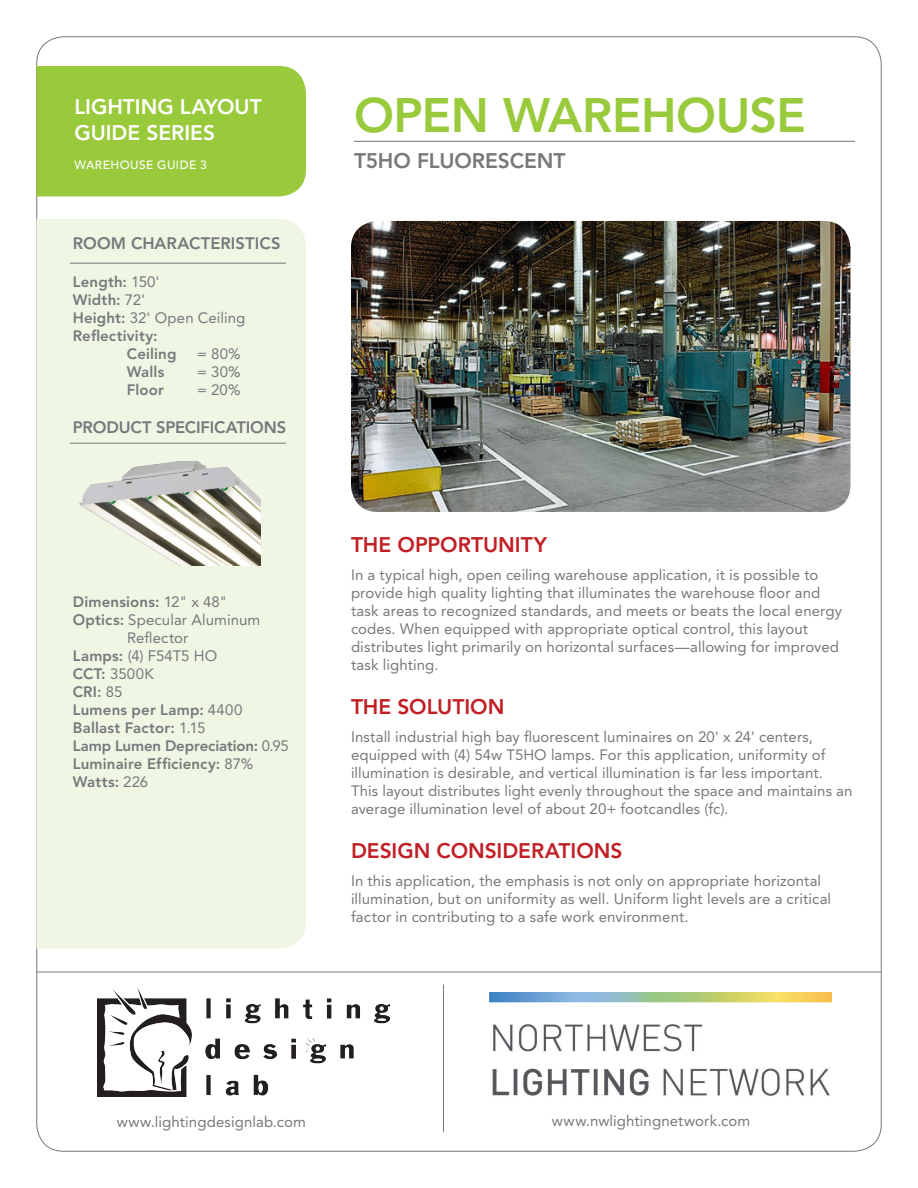
<style>
.page{position:relative;width:918px;height:1188px;background:#fff}
.page>*{position:absolute;margin:0;border:0;box-sizing:border-box;transform-origin:0 0}
.Heading{font:800 48px "Avenir LT Std";letter-spacing:-.01em;color:#99ca3b}
.Subhead{font:800 21px "Avenir LT Std";letter-spacing:-.005em;color:#c02025}
.Subhead-2{font:800 21px/25.5px "Avenir LT Std";letter-spacing:-.005em;color:#fff}
.Subhead-3{font:800 21px "Avenir LT Std";letter-spacing:-.005em;color:#76787b}
.Side_Info_Heading{font:800 16.5px "Avenir LT Std";letter-spacing:-.005em;color:#76787b}
.body_copy{font:15px/18px "Avenir LT Std";letter-spacing:.005em;color:#76787b}
.Side_Info_Copy{font:800 15px "Avenir LT Std";letter-spacing:.01em;color:#76787b}
.Side_Info_Copy-2{font:15px "Avenir LT Std";letter-spacing:.005em;color:#76787b}
.Side_Info_Copy-3{font:800 15px "Avenir LT Std";letter-spacing:-.01em;color:#76787b}
.Side_Info_Copy-4{font:500 12px "Avenir LT";letter-spacing:.035em;color:#fff}
.s1{font-weight:400}
.s2{font-weight:800}
</style>
<div class="page">
<div style="left:36px;top:219px;width:270px;height:730px;background:#f0f6e4"></div>
<div style="left:36px;top:66px;width:270px;height:130px;background:#99ca3b"></div>
<hr style="left:354px;top:141px;width:501px;height:1px;background:#76787b">
<hr style="left:36px;top:972px;width:846px;height:1px;background:#76787b">
<img style="left:351px;top:221px;width:499px;height:291px">
<hr style="left:70px;top:263px;width:216px;height:1px;background:#76787b">
<hr style="left:70px;top:443px;width:216px;height:1px;background:#76787b">
<img style="left:79px;top:461px;width:182px;height:105px">
<hr style="left:443px;top:985px;width:1px;height:147px;background:#76787b">
<img style="left:98px;top:987px;width:292px;height:110px">
<img style="left:489px;top:993px;width:342px;height:103px">
<p class="Subhead-2" style="left:75px;top:94px;width:189px">LIGHTING LAYOUT<br>GUIDE SERIES</p>
<p class="Side_Info_Copy-4" style="left:75px;top:158px;width:134px">WAREHOUSE GUIDE 3</p>
<p class="Side_Info_Heading" style="left:73px;top:234px;width:209px">ROOM CHARACTERISTICS</p>
<p class="Side_Info_Copy" style="left:73px;top:273px;width:88px">Length: <span class="s1">150'</span></p>
<p class="Side_Info_Copy" style="left:73px;top:291px;width:74px">Width: <span class="s1">72'</span></p>
<p class="Side_Info_Copy-2" style="left:73px;top:309px;width:174px"><span class="s2">Height:</span> 32' Open Ceiling</p>
<p class="Side_Info_Copy" style="left:73px;top:327px;width:86px">Reflectivity:</p>
<p class="Side_Info_Copy" style="left:127px;top:345px;width:51px">Ceiling</p>
<p class="Side_Info_Copy-2" style="left:197px;top:345px;width:45px">= 80%</p>
<p class="Side_Info_Copy" style="left:127px;top:363px;width:39px">Walls</p>
<p class="Side_Info_Copy-2" style="left:197px;top:363px;width:45px">= 30%</p>
<p class="Side_Info_Copy" style="left:127px;top:381px;width:39px">Floor</p>
<p class="Side_Info_Copy-2" style="left:197px;top:381px;width:45px">= 20%</p>
<p class="Side_Info_Heading" style="left:73px;top:417px;width:215px">PRODUCT SPECIFICATIONS</p>
<p class="Side_Info_Copy" style="left:73px;top:593px;width:156px">Dimensions: <span class="s1">12" x 48"</span></p>
<p class="Side_Info_Copy-2" style="left:73px;top:611px;width:189px"><span class="s2">Optics:</span> Specular Aluminum</p>
<p class="Side_Info_Copy-2" style="left:127px;top:629px;width:63px">Reflector</p>
<p class="Side_Info_Copy-2" style="left:73px;top:647px;width:146px"><span class="s2">Lamps:</span> (4) F54T5 HO</p>
<p class="Side_Info_Copy-2" style="left:73px;top:665px;width:82px"><span class="s2">CCT:</span> 3500K</p>
<p class="Side_Info_Copy" style="left:73px;top:683px;width:51px">CRI: <span class="s1">85</span></p>
<p class="Side_Info_Copy" style="left:73px;top:701px;width:171px">Lumens per Lamp: <span class="s1">4400</span></p>
<p class="Side_Info_Copy" style="left:73px;top:719px;width:134px">Ballast Factor: <span class="s1">1.15</span></p>
<p class="Side_Info_Copy-3" style="left:73px;top:737px;width:217px">Lamp Lumen Depreciation: <span class="s1">0.95</span></p>
<p class="Side_Info_Copy" style="left:73px;top:755px;width:182px">Luminaire Efficiency: <span class="s1">87%</span></p>
<p class="Side_Info_Copy" style="left:73px;top:773px;width:77px">Watts: <span class="s1">226</span></p>
<p class="Heading" style="left:354px;top:87px;width:453px">OPEN WAREHOUSE</p>
<p class="Subhead-3" style="left:354px;top:148px;width:213px">T5HO FLUORESCENT</p>
<p class="Subhead" style="left:351px;top:532px;width:197px">THE OPPORTUNITY</p>
<p class="body_copy" style="left:351px;top:566px;width:493px">In a typical high, open ceiling warehouse application, it is possible to provide high quality lighting that illuminates the warehouse floor and task areas to recognized standards, and meets or beats the local energy codes. When equipped with appropriate optical control, this layout distributes light primarily on horizontal surfaces—allowing for improved task lighting.</p>
<p class="Subhead" style="left:351px;top:694px;width:155px">THE SOLUTION</p>
<p class="body_copy" style="left:351px;top:728px;width:503px">Install industrial high bay fluorescent luminaires on 20' x 24' centers, equipped with (4) 54w T5HO lamps. For this application, uniformity of illumination is desirable, and vertical illumination is far less important.<br>This layout distributes light evenly throughout the space and maintains an average illumination level of about 20+ footcandles (fc).</p>
<p class="Subhead" style="left:351px;top:838px;width:273px">DESIGN CONSIDERATIONS</p>
<p class="body_copy" style="left:351px;top:872px;width:482px">In this application, the emphasis is not only on appropriate horizontal illumination, but on uniformity as well. Uniform light levels are a critical factor in contributing to a safe work environment.</p>
<p class="Side_Info_Copy-2" style="left:117px;top:1113px;width:191px">www.lightingdesignlab.com</p>
<p class="Side_Info_Copy-2" style="left:552px;top:1112px;width:200px">www.nwlightingnetwork.com</p>
</div>
